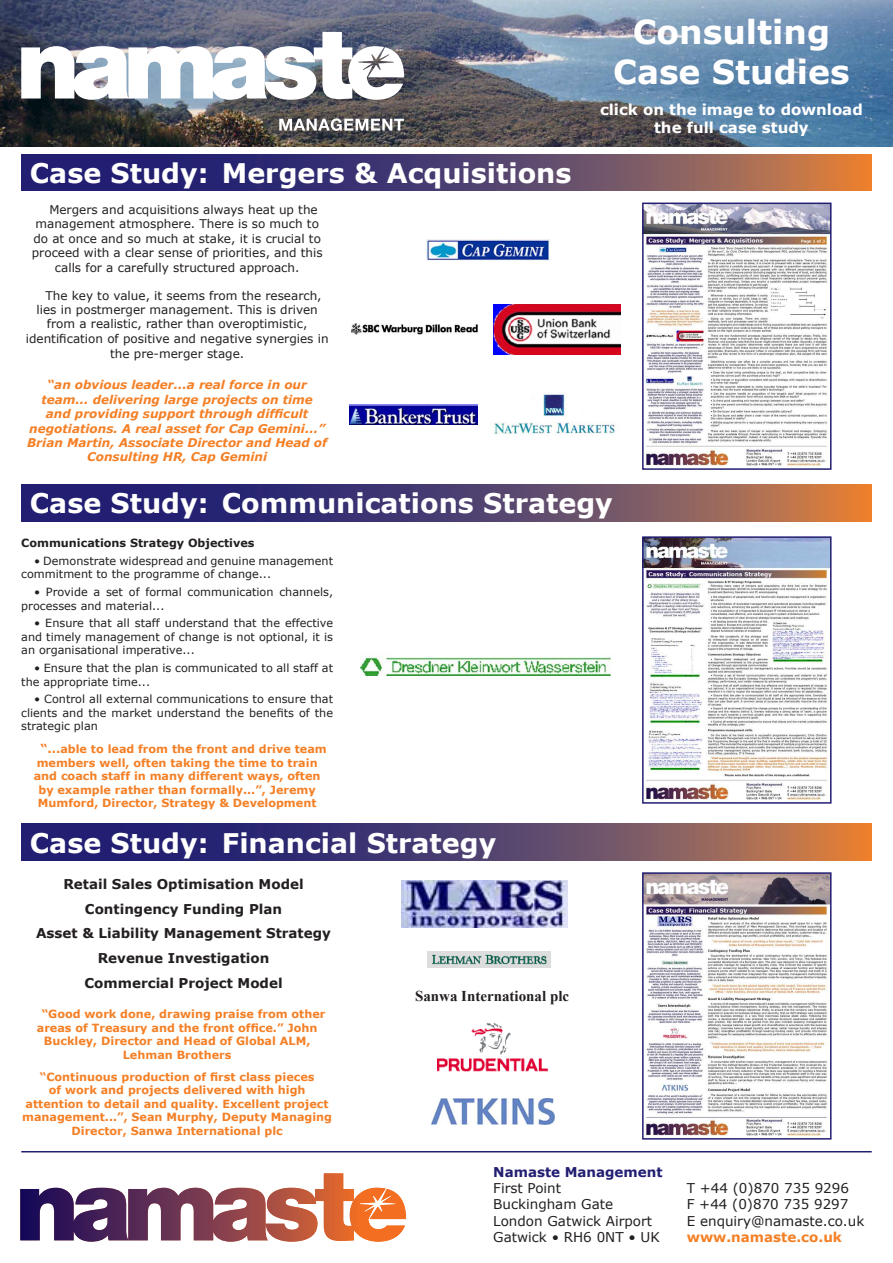
<style>
.page{position:relative;width:893px;height:1263px;background:#fff}
.page>*{position:absolute;margin:0;border:0;box-sizing:border-box;transform-origin:0 0}
.t1{font:700 33px/39.6px "Verdana";color:#fff;text-align:center}
.t2{font:700 27px "Verdana";color:#fff}
.t3{font:700 15px/18px "Verdana";color:#fff;text-align:center}
.t4{font:700 15px "Times New Roman";color:#231f20}
.t5{font:700 13.5px/24.8px "Verdana";color:#231f20;text-align:center}
.t6{font:13.5px "Verdana";color:#231f20}
.t7{font:700 13.5px "Verdana";color:#221e72}
.t8{font:700 13.5px "Verdana";color:#f48026}
.t9{font:12px "Verdana";color:#231f20}
.t10{font:italic 700 12px/14.4px "Verdana";color:#f48026;text-align:center}
.t11{font:700 11.25px/13.5px "Verdana";color:#f48026;text-align:center}
.t12{font:11.25px/13.5px "Verdana";color:#231f20}
.t13{font:700 11.25px "Verdana";color:#231f20}
.s1{font-size:12px}
</style>
<div class="page">
<img style="left:0;top:0;width:893px;height:147px">
<svg style="left:20px;top:1173px;width:386px;height:68px"></svg>
<hr style="left:21px;top:1151px;width:851px;height:1px;background:#221e72">
<svg style="left:21px;top:32px;width:383px;height:68px"></svg>
<svg style="left:279px;top:118px;width:125px;height:13px"></svg>
<img style="left:426px;top:240px;width:124px;height:21px">
<svg style="left:21px;top:154px;width:851px;height:37px;background:#5c4367"></svg>
<img style="left:645px;top:206px;width:183px;height:260px">
<div style="left:642px;top:203px;width:189px;height:267px;border:2px solid #221e72"></div>
<svg style="left:21px;top:485px;width:851px;height:36px;background:#5c4367"></svg>
<img style="left:645px;top:539px;width:183px;height:261px">
<div style="left:642px;top:536px;width:189px;height:268px;border:2px solid #221e72"></div>
<svg style="left:21px;top:824px;width:851px;height:37px;background:#5c4367"></svg>
<img style="left:645px;top:875px;width:183px;height:261px">
<div style="left:642px;top:872px;width:189px;height:267px;border:2px solid #221e72"></div>
<img style="left:492px;top:393px;width:126px;height:41px">
<img style="left:351px;top:324px;width:127px;height:11px">
<img style="left:350px;top:404px;width:127px;height:20px">
<img style="left:493px;top:304px;width:128px;height:50px">
<img style="left:360px;top:657px;width:252px;height:19px">
<img style="left:427px;top:951px;width:123px;height:17px">
<img style="left:402px;top:880px;width:165px;height:47px">
<img style="left:431px;top:1099px;width:123px;height:26px">
<img style="left:438px;top:1022px;width:109px;height:49px">
<h2 class="t2" style="left:30px;top:156px;width:543px">Case Study: Mergers &amp; Acquisitions</h2>
<p class="t9" style="left:49px;top:202px;width:270px">Mergers and acquisitions always heat up the</p>
<p class="t9" style="left:35px;top:216px;width:285px">management atmosphere. There is so much to</p>
<p class="t9" style="left:33px;top:231px;width:289px">do at once and so much at stake, it is crucial to</p>
<p class="t9" style="left:32px;top:245px;width:292px">proceed with a clear sense of priorities, and this</p>
<p class="t9" style="left:55px;top:260px;width:246px">calls for a carefully structured approach.</p>
<p class="t9" style="left:46px;top:288px;width:278px">The key to value, it seems from the research,</p>
<p class="t9" style="left:37px;top:302px;width:283px">lies in postmerger management. This is driven</p>
<p class="t9" style="left:47px;top:316px;width:262px">from a realistic, rather than overoptimistic,</p>
<p class="t9" style="left:26px;top:331px;width:304px">identification of positive and negative synergies in</p>
<p class="t9" style="left:110px;top:346px;width:136px">the pre-merger stage.</p>
<p class="t10" style="left:27px;top:377px;width:301px">“an obvious leader...a real force in our team... delivering large projects on time<br>and providing support through difficult negotiations. A real asset for Cap Gemini...” Brian Martin, Associate Director and Head of Consulting HR, Cap Gemini</p>
<h1 class="t1" style="left:613px;top:11px;width:238px">Consulting<br>Case Studies</h1>
<h3 class="t3" style="left:600px;top:100px;width:264px">click on the image to download the full case study</h3>
<h2 class="t2" style="left:30px;top:486px;width:585px">Case Study: Communications Strategy</h2>
<p class="t13" style="left:21px;top:536px;width:235px">Communications Strategy Objectives</p>
<p class="t12" style="left:21px;top:554px;width:313px;text-indent:13px">• Demonstrate widespread and genuine management commitment to the programme of change...</p>
<p class="t12" style="left:21px;top:585px;width:313px;text-indent:13px">• Provide a set of formal communication channels, processes and material...</p>
<p class="t12" style="left:21px;top:616px;width:313px;text-align:justify;text-indent:13px">• Ensure that all staff understand that the effective and timely management of change is not optional, it is an organisational imperative...</p>
<p class="t12" style="left:21px;top:661px;width:313px;text-indent:13px">• Ensure that the plan is communicated to all staff at the appropriate time...</p>
<p class="t12" style="left:21px;top:692px;width:313px;text-align:justify;text-indent:13px">• Control all external communications to ensure that clients and the market understand the benefits of the strategic plan</p>
<p class="t11" style="left:34px;top:742px;width:294px"><span class="s1">“...</span>able to lead from the front and drive team members well, often taking the time to train and coach staff in many different ways, often by example rather than formally...”, Jeremy Mumford, Director, Strategy &amp; Development</p>
<h2 class="t2" style="left:30px;top:826px;width:468px">Case Study: Financial Strategy</h2>
<p class="t5" style="left:36px;top:871px;width:296px">Retail Sales Optimisation Model<br>Contingency Funding Plan<br>Asset &amp; Liability Management Strategy<br>Revenue Investigation<br>Commercial Project Model</p>
<p class="t11" style="left:42px;top:1007px;width:285px">“Good work done, drawing praise from other</p>
<p class="t11" style="left:37px;top:1021px;width:282px">areas of Treasury and the front office.” John</p>
<p class="t11" style="left:44px;top:1034px;width:268px">Buckley, Director and Head of Global ALM,</p>
<p class="t11" style="left:123px;top:1048px;width:110px">Lehman Brothers</p>
<p class="t11" style="left:22px;top:1070px;width:311px">“Continuous production of first class pieces<br>of work and projects delivered with high attention to detail and quality. Excellent project management...”, Sean Murphy, Deputy Managing Director, Sanwa International plc</p>
<h3 class="t4" style="left:415px;top:985px;width:156px">Sanwa International plc</h3>
<p class="t7" style="left:493px;top:1163px;width:171px">Namaste Management</p>
<p class="t6" style="left:493px;top:1179px;width:69px">First Point</p>
<p class="t6" style="left:687px;top:1179px;width:164px">T +44 (0)870 735 9296</p>
<p class="t6" style="left:493px;top:1196px;width:121px">Buckingham Gate</p>
<p class="t6" style="left:687px;top:1196px;width:163px">F +44 (0)870 735 9297</p>
<p class="t6" style="left:493px;top:1212px;width:160px">London Gatwick Airport</p>
<p class="t6" style="left:687px;top:1212px;width:179px">E enquiry@namaste.co.uk</p>
<p class="t6" style="left:493px;top:1228px;width:168px">Gatwick • RH6 0NT • UK</p>
<p class="t8" style="left:687px;top:1228px;width:157px">www.namaste.co.uk</p>
</div>
